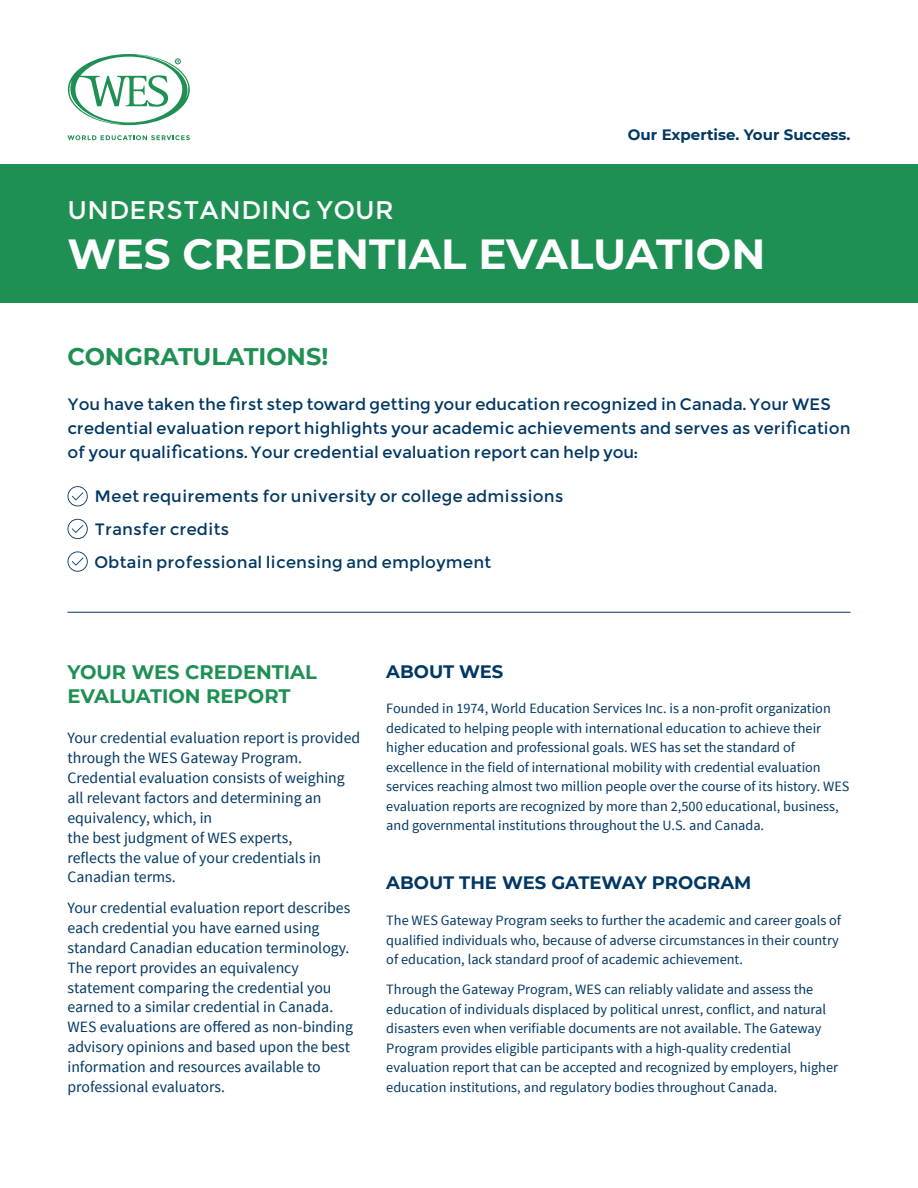
<style>
.page{position:relative;width:918px;height:1188px;background:#fff}
.page>*{position:absolute;margin:0;border:0;box-sizing:border-box;transform-origin:0 0}
.t1{font:700 42px "Montserrat";color:#fff}
.t2{font:25.5px "Montserrat";color:#fff}
.t3{font:700 24px "Montserrat";color:#1f9054}
.t4{font:700 19.5px/24px "Montserrat";color:#1f9054}
.t5{font:700 18px "Montserrat";color:#003763}
.t6{font:16.5px/24px "Montserrat";letter-spacing:-.01em;color:#003763}
.t7{font:15.75px/19.8px "Source Sans Pro";color:#003763}
.t8{font:700 15px "Montserrat";color:#003763}
.t9{font:14.25px/19.5px "Source Sans Pro";color:#003763}
</style>
<div class="page">
<div style="left:0;top:164px;width:918px;height:138px;background:#1f9054"></div>
<svg style="left:67px;top:135px;width:123px;height:5px"></svg>
<svg style="left:68px;top:54px;width:122px;height:71px"></svg>
<svg style="left:68px;top:486px;width:20px;height:20px"></svg>
<svg style="left:68px;top:519px;width:20px;height:20px"></svg>
<svg style="left:68px;top:551px;width:20px;height:21px"></svg>
<hr style="left:68px;top:612px;width:783px;height:1px;background:#003763">
<p class="t8" style="left:628px;top:128px;width:224px">Our Expertise. Your Success.</p>
<h2 class="t2" style="left:68px;top:195px;width:328px">UNDERSTANDING YOUR</h2>
<h1 class="t1" style="left:68px;top:236px;width:699px">WES CREDENTIAL EVALUATION</h1>
<h3 class="t3" style="left:68px;top:346px;width:262px">CONGRATULATIONS!</h3>
<p class="t6" style="left:68px;top:392px;width:785px">You have taken the first step toward getting your education recognized in Canada. Your WES credential evaluation report highlights your academic achievements and serves as verification of your qualifications. Your credential evaluation report can help you:</p>
<p class="t6" style="left:95px;top:480px;width:470px;line-height:32.7px">Meet requirements for university or college admissions<br>Transfer credits<br>Obtain professional licensing and employment</p>
<h3 class="t4" style="left:68px;top:661px;width:251px">YOUR WES CREDENTIAL<br>EVALUATION REPORT</h3>
<p class="t7" style="left:68px;top:729px;width:294px">Your credential evaluation report is provided through the WES Gateway Program.<br>Credential evaluation consists of weighing all relevant factors and determining an equivalency, which, in<br>the best judgment of WES experts,<br>reflects the value of your credentials in Canadian terms.</p>
<p class="t7" style="left:68px;top:898px;width:287px">Your credential evaluation report describes each credential you have earned using standard Canadian education terminology.<br>The report provides an equivalency statement comparing the credential you earned to a similar credential in Canada.<br>WES evaluations are offered as non-binding advisory opinions and based upon the best information and resources available to professional evaluators.</p>
<p class="t5" style="left:386px;top:664px;width:119px">ABOUT WES</p>
<p class="t9" style="left:386px;top:699px;width:465px">Founded in 1974, World Education Services Inc. is a non-profit organization dedicated to helping people with international education to achieve their higher education and professional goals. WES has set the standard of excellence in the field of international mobility with credential evaluation services reaching almost two million people over the course of its history. WES evaluation reports are recognized by more than 2,500 educational, business, and governmental institutions throughout the U.S. and Canada.</p>
<p class="t5" style="left:386px;top:875px;width:367px">ABOUT THE WES GATEWAY PROGRAM</p>
<p class="t9" style="left:386px;top:911px;width:456px">The WES Gateway Program seeks to further the academic and career goals of qualified individuals who, because of adverse circumstances in their country of education, lack standard proof of academic achievement.</p>
<p class="t9" style="left:386px;top:980px;width:453px">Through the Gateway Program, WES can reliably validate and assess the education of individuals displaced by political unrest, conflict, and natural disasters even when verifiable documents are not available. The Gateway Program provides eligible participants with a high-quality credential evaluation report that can be accepted and recognized by employers, higher education institutions, and regulatory bodies throughout Canada.</p>
</div>
